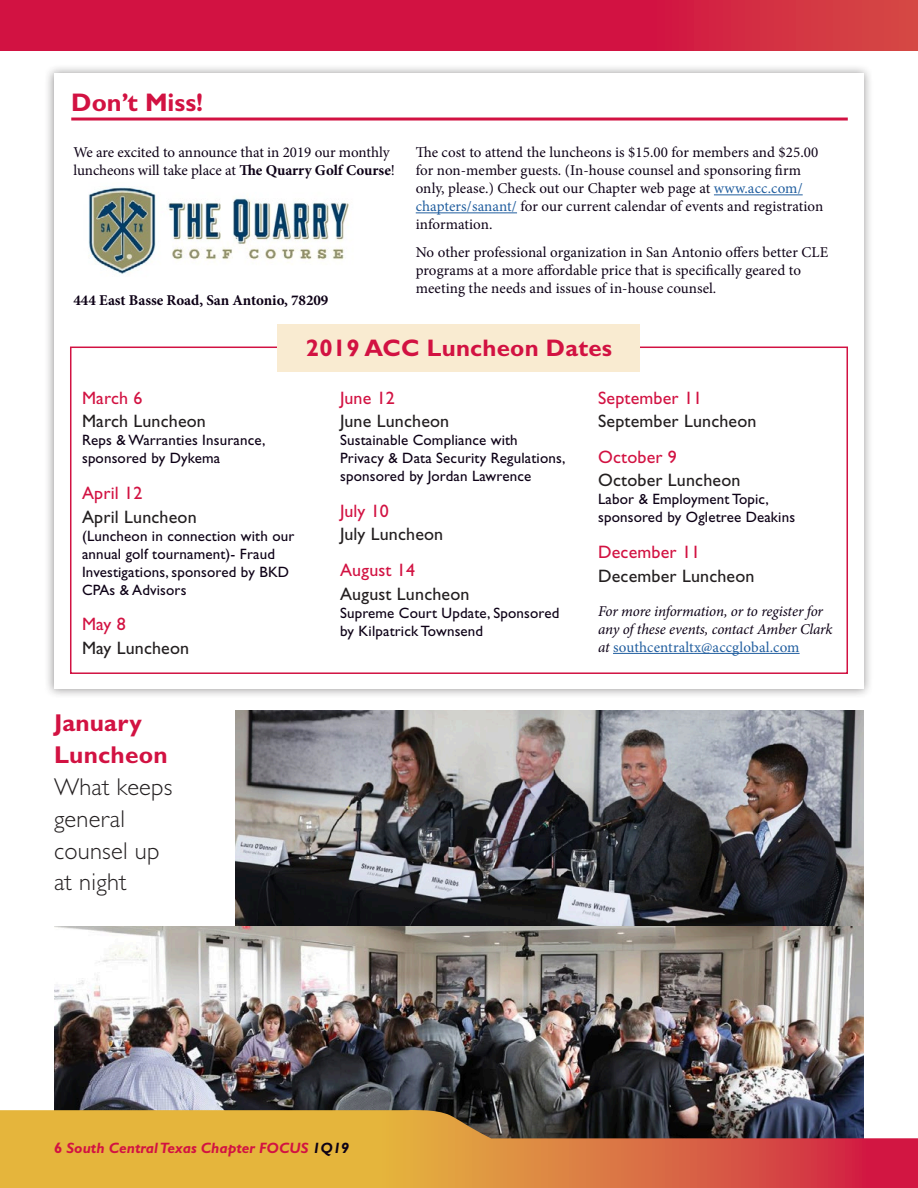
<style>
.page{position:relative;width:918px;height:1188px;background:#fff}
.page>*{position:absolute;margin:0;border:0;box-sizing:border-box;transform-origin:0 0}
.Headline_with_rule{font:700 25.5px "Gill Sans";color:#d21242}
.Subhead{font:300 24.45px/31.8px "Gill Sans";letter-spacing:.01em;color:#231f20}
.body_type{font:700 24px "Gill Sans";letter-spacing:.01em;color:#d21242}
.body_type-2{font:18px/23.7px "Gill Sans";letter-spacing:.01em;color:#231f20}
.body_type-3{font:15px/18px "Minion Pro";color:#0d0116}
.body_type-4{font:15px/18px "Gill Sans";letter-spacing:.01em;color:#0d0116}
.body_type-5{font:italic 15px/18px "Minion Pro";letter-spacing:-.015em;color:#0d0116}
.t1{font:italic 700 15px "Gill Sans";color:#d21242}
.body_type-6{font:700 15px "Minion Pro";letter-spacing:-.005em;color:#0d0116}
.s1{font-weight:700}
.s2{color:#215e9f}
.s3{color:#d21242}
.s4{font-style:normal;color:#215e9f}
.s5{font-weight:700;color:#d21242}
.s6{font-style:normal}
.s7{color:#0d0116}
</style>
<div class="page">
<img style="left:236px;top:711px;width:628px;height:216px">
<img style="left:54px;top:927px;width:810px;height:181px">
<svg style="left:0;top:0;width:918px;height:50px;background:#d21b42"></svg>
<svg style="left:0;top:1108px;width:918px;height:80px;background:#c38543"></svg>
<div style="left:44px;top:64px;width:830px;height:635px;background:#231f20;opacity:.47"></div>
<div style="left:54px;top:74px;width:810px;height:615px;background:#fff"></div>
<hr style="left:71px;top:118px;width:777px;height:3px;background:#d21242">
<img style="left:88px;top:187px;width:261px;height:87px">
<hr style="left:613px;top:653px;width:187px;height:1px;background:#215e9f">
<hr style="left:714px;top:194px;width:89px;height:1px;background:#215e9f">
<hr style="left:416px;top:212px;width:101px;height:1px;background:#215e9f">
<div style="left:70px;top:347px;width:778px;height:327px;border:2px solid #d21242"></div>
<div style="left:278px;top:325px;width:362px;height:47px;background:#f9ebd1"></div>
<p class="Headline_with_rule" style="left:71px;top:87px;width:133px">Don’t Miss!</p>
<p class="body_type-3" style="left:73px;top:144px;width:323px">We are excited to announce that in 2019 our monthly luncheons will take place at <span class="s1">The Quarry Golf Course</span>!</p>
<p class="body_type-6" style="left:73px;top:289px;width:257px">444 East Basse Road, San Antonio, 78209</p>
<p class="body_type-3" style="left:416px;top:144px;width:409px">The cost to attend the luncheons is $15.00 for members and $25.00 for non-member guests. (In-house counsel and sponsoring firm only, please.) Check out our Chapter web page at <span class="s2">www.acc.com/ chapters/sanant/</span> for our current calendar of events and registration information.</p>
<p class="body_type-3" style="left:416px;top:243px;width:414px">No other professional organization in San Antonio offers better CLE programs at a more affordable price that is specifically geared to meeting the needs and issues of in-house counsel.</p>
<p class="body_type" style="left:306px;top:333px;width:308px">2019 ACC Luncheon Dates</p>
<p class="body_type-2" style="left:82px;top:386px;width:125px"><span class="s3">March 6<br></span>March Luncheon</p>
<p class="body_type-4" style="left:82px;top:431px;width:185px">Reps &amp; Warranties Insurance, sponsored by Dykema</p>
<p class="body_type-2" style="left:82px;top:482px;width:116px"><span class="s3">April 12<br></span>April Luncheon</p>
<p class="body_type-4" style="left:82px;top:527px;width:214px">(Luncheon in connection with our annual golf tournament)- Fraud<br>Investigations, sponsored by BKD<br>CPAs &amp; Advisors</p>
<p class="body_type-2" style="left:82px;top:613px;width:109px"><span class="s3">May 8<br></span>May Luncheon</p>
<p class="body_type-2" style="left:340px;top:386px;width:111px"><span class="s3">June 12<br></span>June Luncheon</p>
<p class="body_type-4" style="left:340px;top:431px;width:227px">Sustainable Compliance with<br>Privacy &amp; Data Security Regulations, sponsored by Jordan Lawrence</p>
<p class="body_type-2" style="left:340px;top:499px;width:105px"><span class="s3">July 10<br></span>July Luncheon</p>
<p class="body_type-2" style="left:340px;top:558px;width:131px"><span class="s3">August 14<br></span>August Luncheon</p>
<p class="body_type-4" style="left:340px;top:604px;width:221px">Supreme Court Update, Sponsored by Kilpatrick Townsend</p>
<p class="body_type-2" style="left:598px;top:386px;width:160px"><span class="s3">September 11<br></span>September Luncheon</p>
<p class="body_type-2" style="left:598px;top:445px;width:144px"><span class="s3">October 9<br></span>October Luncheon</p>
<p class="body_type-4" style="left:598px;top:490px;width:199px">Labor &amp; Employment Topic, sponsored by Ogletree Deakins</p>
<p class="body_type-2" style="left:598px;top:540px;width:158px"><span class="s3">December 11<br></span>December Luncheon</p>
<p class="body_type-5" style="left:598px;top:602px;width:236px">For more information, or to register for any of these events, contact Amber Clark at <span class="s4">southcentraltx@accglobal.com</span></p>
<p class="Subhead" style="left:54px;top:707px;width:120px"><span class="s5">January<br>Luncheon<br></span>What keeps general counsel up at night</p>
<p class="t1" style="left:54px;top:1139px;width:297px"><span class="s6">6</span> South Central Texas Chapter FOCUS <span class="s7">1Q19</span></p>
</div>
